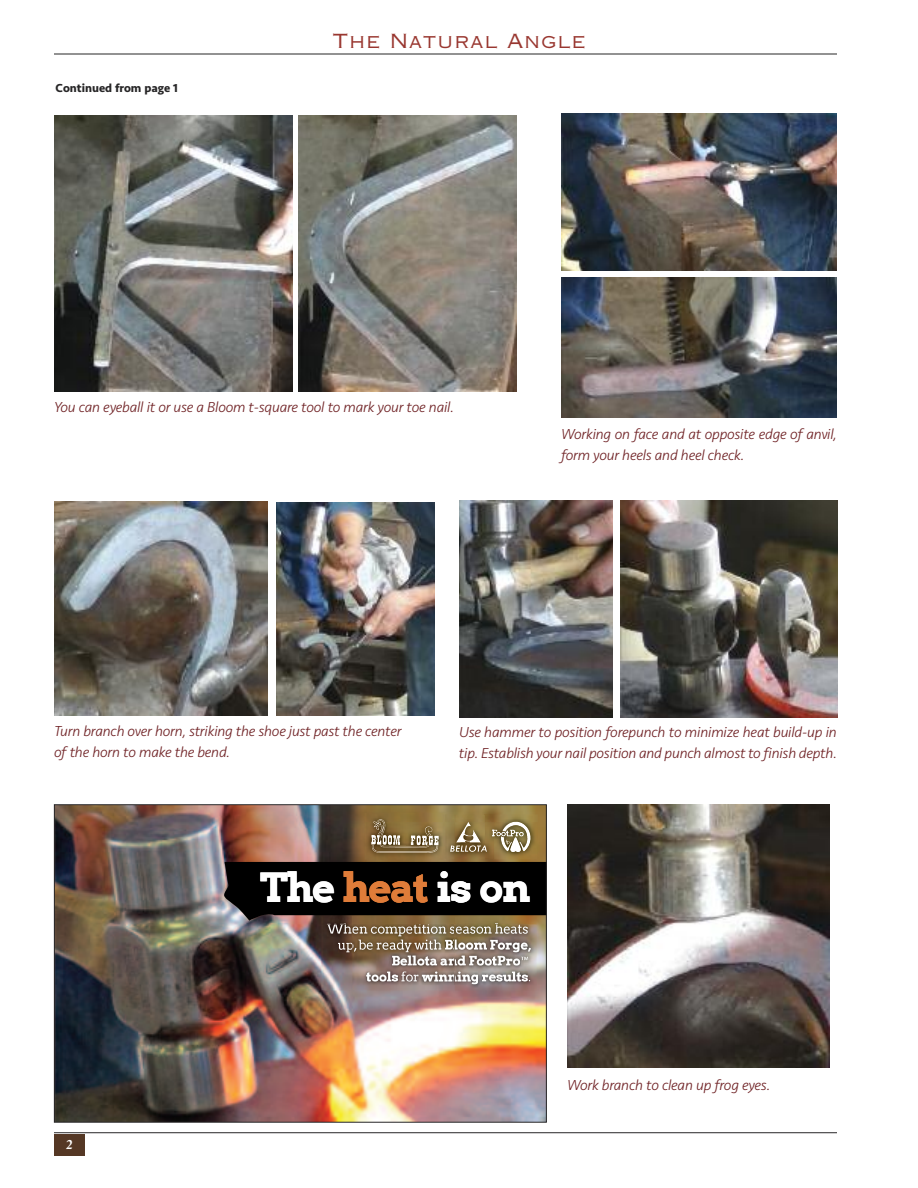
<style>
.page{position:relative;width:918px;height:1188px;background:#fff}
.page>*{position:absolute;margin:0;border:0;box-sizing:border-box;transform-origin:0 0}
.t1{font:700 40.2px "Arvo";letter-spacing:-.04em;color:#fff}
.t2{font:19.5px "Copperplate Thirty Two AB";letter-spacing:.05em;color:#993730}
.t3{font:italic 300 15px/21px "Seravek";letter-spacing:-.015em;color:#702326}
.t4{font:700 13.5px "Stempel Garamond";color:#fff}
.t5{font:700 12px "Seravek";color:#272627}
.s1{color:#df7c39}
</style>
<div class="page">
<img style="left:56px;top:806px;width:489px;height:315px">
<img style="left:365px;top:813px;width:80px;height:9px">
<img style="left:455px;top:814px;width:83px;height:8px">
<img style="left:353px;top:925px;width:102px;height:8px">
<img style="left:322px;top:925px;width:31px;height:65px">
<img style="left:445px;top:853px;width:10px;height:6px">
<img style="left:365px;top:849px;width:80px;height:11px">
<svg style="left:224px;top:862px;width:321px;height:63px"></svg>
<img style="left:485px;top:853px;width:9px;height:6px">
<img style="left:455px;top:917px;width:82px;height:73px">
<img style="left:455px;top:853px;width:30px;height:6px">
<svg style="left:371px;top:815px;width:160px;height:38px"></svg>
<img style="left:494px;top:848px;width:44px;height:11px">
<img style="left:338px;top:943px;width:15px;height:10px">
<img style="left:330px;top:931px;width:23px;height:3px">
<img style="left:455px;top:971px;width:23px;height:8px">
<img style="left:455px;top:955px;width:65px;height:9px">
<img style="left:455px;top:964px;width:65px;height:2px">
<img style="left:455px;top:939px;width:76px;height:10px">
<img style="left:353px;top:933px;width:102px;height:57px">
<img style="left:482px;top:971px;width:46px;height:9px">
<img style="left:482px;top:980px;width:46px;height:2px">
<img style="left:455px;top:979px;width:23px;height:6px">
<svg style="left:521px;top:957px;width:7px;height:9px"></svg>
<img style="left:455px;top:949px;width:76px;height:4px">
<img style="left:457px;top:933px;width:70px;height:1px">
<div style="left:54px;top:804px;width:493px;height:319px;border:1px solid #272627"></div>
<hr style="left:54px;top:1132px;width:783px;height:1px;background:#272627">
<div style="left:54px;top:1134px;width:31px;height:21px;background:#553825"></div>
<hr style="left:54px;top:54px;width:783px;height:1px;background:#272627">
<img style="left:54px;top:115px;width:239px;height:276px">
<img style="left:299px;top:115px;width:218px;height:276px">
<img style="left:561px;top:114px;width:276px;height:156px">
<img style="left:561px;top:278px;width:276px;height:139px">
<img style="left:54px;top:501px;width:213px;height:215px">
<img style="left:276px;top:503px;width:159px;height:213px">
<img style="left:459px;top:501px;width:154px;height:216px">
<img style="left:620px;top:501px;width:217px;height:216px">
<img style="left:567px;top:804px;width:263px;height:264px">
<p class="t5" style="left:56px;top:78px;width:124px">Continued from page 1</p>
<h2 class="t2" style="left:333px;top:34px;width:254px">The Natural Angle</h2>
<p class="t3" style="left:54px;top:397px;width:402px">You can eyeball it or use a Bloom t-square tool to mark your toe nail.</p>
<p class="t3" style="left:561px;top:424px;width:278px">Working on face and at opposite edge of anvil, form your heels and heel check.</p>
<p class="t3" style="left:54px;top:721px;width:349px">Turn branch over horn, striking the shoe just past the center of the horn to make the bend.</p>
<p class="t3" style="left:459px;top:721px;width:379px">Use hammer to position forepunch to minimize heat build-up in tip. Establish your nail position and punch almost to finish depth.</p>
<p class="t4" style="left:66px;top:1139px;width:8px">2</p>
<h1 class="t1" style="left:260px;top:863px;width:272px">The <span class="s1">heat</span> is on</h1>
<p class="t3" style="left:567px;top:1075px;width:205px">Work branch to clean up frog eyes.</p>
</div>
